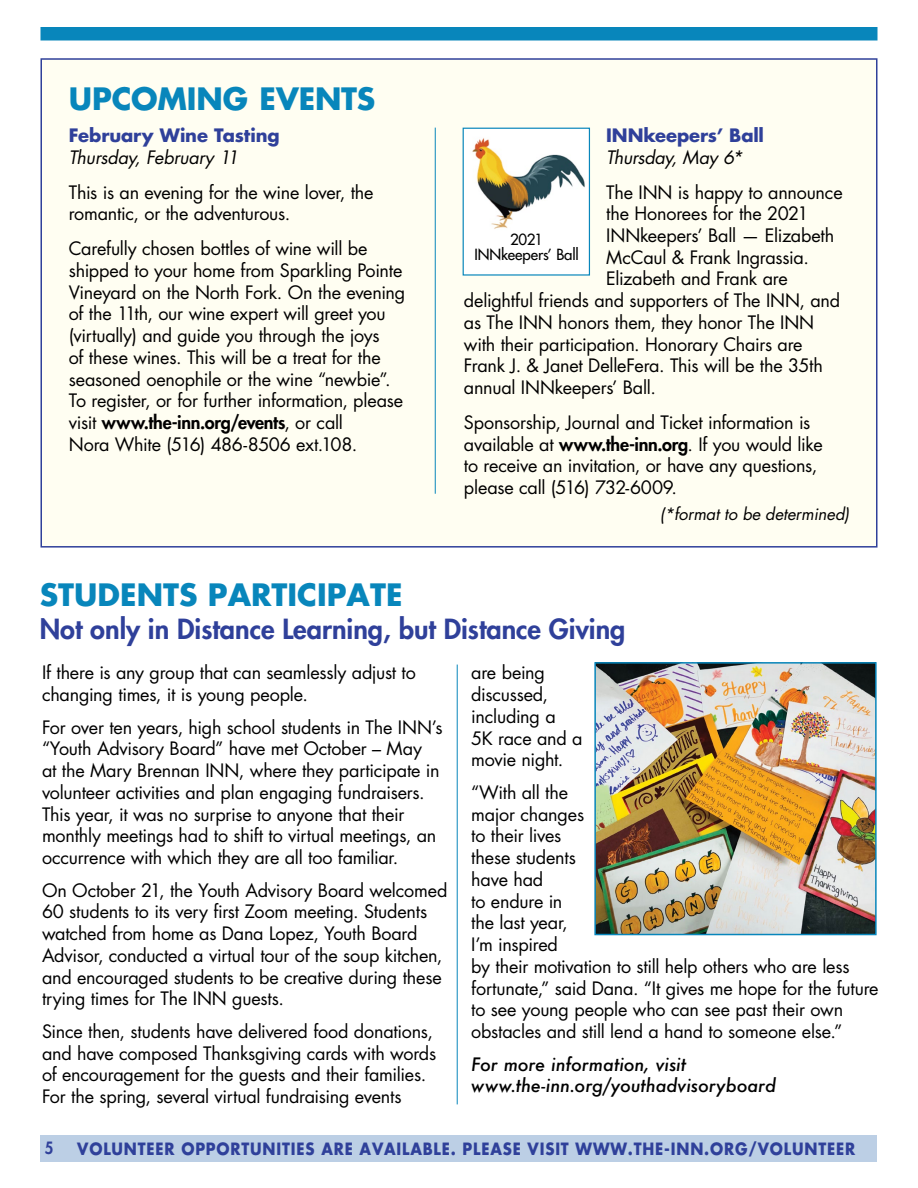
<style>
.page{position:relative;width:918px;height:1188px;background:#fff}
.page>*{position:absolute;margin:0;border:0;box-sizing:border-box;transform-origin:0 0}
.t1{font:700 30px "Futura Std";color:#0886bb}
.t2{font:800 27px "Futura Std";color:#2f409a}
.t3{font:18px/21.8px "Futura Std";letter-spacing:-.01em;color:#000}
.t4{font:italic 500 18px/21.8px "Futura";letter-spacing:-.005em;color:#000}
.t5{font:700 18px "Futura Std";letter-spacing:-.005em;color:#2f409a}
.t6{font:italic 18px "Futura Std";letter-spacing:-.015em;color:#000}
.t7{font:700 16.5px "Futura Std";letter-spacing:.055em;color:#2f409a;scale:.9 1}
.t8{font:italic 16.5px "Futura Std";letter-spacing:-.005em;color:#000}
.t9{font:800 16.5px "Futura Std";color:#2f409a;scale:.9 1}
.t10{font:500 15px/15px "Futura Std";letter-spacing:-.01em;color:#000;text-align:center}
.s1{font-weight:800}
</style>
<div class="page">
<div style="left:40px;top:1135px;width:838px;height:27px;background:#bccfe5"></div>
<div style="left:40px;top:27px;width:838px;height:13px;background:#0886bb"></div>
<div style="left:40px;top:58px;width:838px;height:490px;background:#fffef2;border:2px solid #2f409a"></div>
<img style="left:597px;top:665px;width:277px;height:267px">
<div style="left:594px;top:662px;width:283px;height:273px;border:2px solid #0886bb"></div>
<hr style="left:457px;top:665px;width:1px;height:439px;background:#0886bb">
<hr style="left:435px;top:128px;width:1px;height:366px;background:#0886bb">
<div style="left:463px;top:128px;width:126px;height:147px;background:#fff"></div>
<img style="left:472px;top:138px;width:113px;height:91px">
<div style="left:463px;top:128px;width:127px;height:148px;border:1px solid #0886bb"></div>
<h1 class="t1" style="left:69px;top:79px;width:308px">UPCOMING EVENTS</h1>
<p class="t5" style="left:69px;top:124px;width:212px">February Wine Tasting</p>
<p class="t6" style="left:69px;top:146px;width:171px">Thursday, February 11</p>
<p class="t3" style="left:69px;top:181px;width:306px">This is an evening for the wine lover, the romantic, or the adventurous.</p>
<p class="t3" style="left:69px;top:238px;width:338px">Carefully chosen bottles of wine will be shipped to your home from Sparkling Pointe Vineyard on the North Fork. On the evening of the 11th, our wine expert will greet you (virtually) and guide you through the joys<br>of these wines. This will be a treat for the seasoned oenophile or the wine “newbie”.<br>To register, or for further information, please visit <span class="s1">www.the-inn.org/events</span>, or call<br>Nora White (516) 486-8506 ext.108.</p>
<p class="t5" style="left:606px;top:123px;width:159px">INNkeepers’ Ball</p>
<p class="t6" style="left:606px;top:146px;width:138px">Thursday, May 6*</p>
<p class="t3" style="left:606px;top:181px;width:238px">The INN is happy to announce</p>
<p class="t3" style="left:606px;top:203px;width:204px">the Honorees for the 2021</p>
<p class="t3" style="left:606px;top:225px;width:230px">INNkeepers’ Ball — Elizabeth</p>
<p class="t3" style="left:606px;top:246px;width:204px">McCaul &amp; Frank Ingrassia.</p>
<p class="t3" style="left:606px;top:268px;width:183px">Elizabeth and Frank are</p>
<p class="t3" style="left:464px;top:290px;width:378px">delightful friends and supporters of The INN, and</p>
<p class="t3" style="left:464px;top:312px;width:352px">as The INN honors them, they honor The INN</p>
<p class="t3" style="left:464px;top:333px;width:340px">with their participation. Honorary Chairs are</p>
<p class="t3" style="left:464px;top:355px;width:360px">Frank J. &amp; Janet DelleFera. This will be the 35th</p>
<p class="t3" style="left:464px;top:377px;width:193px">annual INNkeepers’ Ball.</p>
<p class="t3" style="left:464px;top:412px;width:360px">Sponsorship, Journal and Ticket information is available at <span class="s1">www.the-inn.org</span>. If you would like to receive an invitation, or have any questions, please call (516) 732-6009.</p>
<p class="t8" style="left:660px;top:503px;width:191px">(*format to be determined)</p>
<p class="t10" style="left:474px;top:232px;width:106px">2021<br>INNkeepers’ Ball</p>
<h1 class="t1" style="left:40px;top:575px;width:364px">STUDENTS PARTICIPATE</h1>
<h2 class="t2" style="left:40px;top:612px;width:587px">Not only in Distance Learning, but Distance Giving</h2>
<p class="t3" style="left:42px;top:662px;width:375px">If there is any group that can seamlessly adjust to changing times, it is young people.</p>
<p class="t3" style="left:42px;top:716px;width:402px">For over ten years, high school students in The INN’s “Youth Advisory Board” have met October – May<br>at the Mary Brennan INN, where they participate in volunteer activities and plan engaging fundraisers.<br>This year, it was no surprise to anyone that their monthly meetings had to shift to virtual meetings, an occurrence with which they are all too familiar.</p>
<p class="t3" style="left:42px;top:879px;width:407px">On October 21, the Youth Advisory Board welcomed 60 students to its very first Zoom meeting. Students watched from home as Dana Lopez, Youth Board Advisor, conducted a virtual tour of the soup kitchen, and encouraged students to be creative during these trying times for The INN guests.</p>
<p class="t3" style="left:42px;top:1021px;width:396px">Since then, students have delivered food donations, and have composed Thanksgiving cards with words of encouragement for the guests and their families.<br>For the spring, several virtual fundraising events</p>
<p class="t3" style="left:471px;top:662px;width:113px">are being discussed, including a<br>5K race and a movie night.</p>
<p class="t3" style="left:471px;top:782px;width:409px">“With all the<br>major changes<br>to their lives<br>these students<br>have had<br>to endure in<br>the last year,<br>I’m inspired<br>by their motivation to still help others who are less fortunate,” said Dana. “It gives me hope for the future to see young people who can see past their own obstacles and still lend a hand to someone else.”</p>
<p class="t4" style="left:471px;top:1053px;width:306px">For more information, visit www.the-inn.org/youthadvisoryboard</p>
<p class="t9" style="left:45px;top:1137px;width:11px">5</p>
<p class="t7" style="left:77px;top:1138px;width:866px">VOLUNTEER OPPORTUNITIES ARE AVAILABLE. PLEASE VISIT WWW.THE-INN.ORG/VOLUNTEER</p>
</div>
